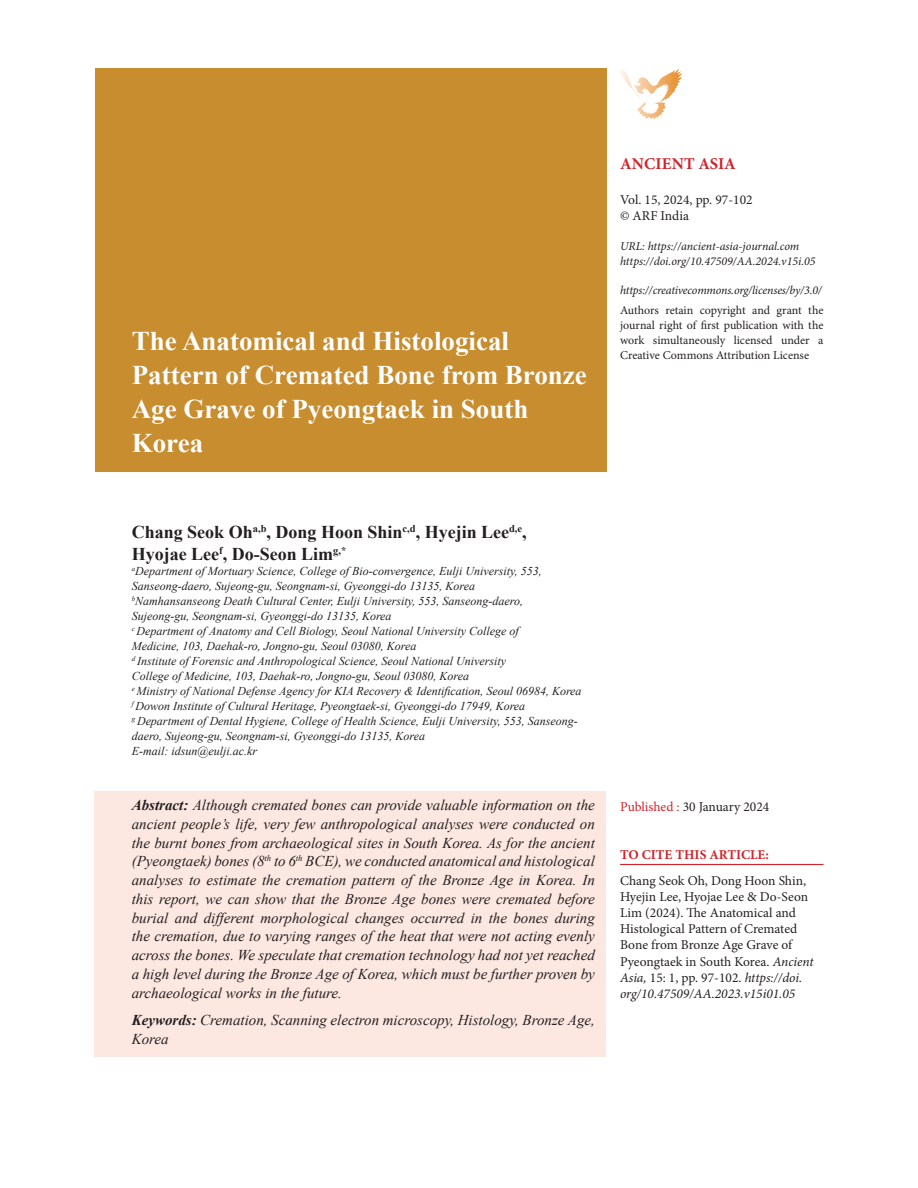
<style>
.page{position:relative;width:918px;height:1188px;background:#fff}
.page>*{position:absolute;margin:0;border:0;box-sizing:border-box;transform-origin:0 0}
.Head{font:700 27px/33.8px "Times New Roman";color:#fff}
.author{font:700 18px/22.5px "Times New Roman";color:#231f20}
.t1{font:700 16.5px "Minion Pro";letter-spacing:.01em;color:#d1232a}
.abstract{font:italic 15px/18.8px "Times New Roman";color:#231f20;text-align:justify}
.t2{font:13.5px/16.2px "Minion Pro";color:#231f20}
.t3{font:700 13.5px "Minion Pro";color:#d1232a}
.author_ref{font:italic 12px/15px "Times New Roman";color:#231f20}
.Body_text{font:12px/15px "Minion Pro";color:#231f20;text-align:justify}
.Body_left{font:italic 12px "Minion Pro";letter-spacing:-.01em;color:#231f20}
.s1{font-weight:700}
.s2{color:#d1232a}
.s3{font-style:italic}
</style>
<div class="page">
<div style="left:95px;top:68px;width:512px;height:404px;background:#c78d2e"></div>
<div style="left:94px;top:791px;width:512px;height:266px;background:#fde7e1"></div>
<hr style="left:620px;top:864px;width:204px;height:1px;background:#d1232a">
<img style="left:620px;top:69px;width:61px;height:49px">
<p class="Head" style="left:132px;top:324px;width:457px">The Anatomical and Histological<br>Pattern of Cremated Bone from Bronze<br>Age Grave of Pyeongtaek in South<br>Korea</p>
<p class="t1" style="left:620px;top:153px;width:117px">ANCIENT ASIA</p>
<p class="t2" style="left:620px;top:191px;width:134px">Vol. 15, 2024, pp. 97-102</p>
<p class="t2" style="left:620px;top:208px;width:70px">© ARF India</p>
<p class="Body_left" style="left:620px;top:238px;width:181px">URL: https://ancient-asia-journal.com</p>
<p class="Body_left" style="left:620px;top:253px;width:197px">https://doi.org/10.47509/AA.2024.v15i.05</p>
<p class="Body_left" style="left:620px;top:282px;width:203px">https://creativecommons.org/licenses/by/3.0/</p>
<p class="Body_text" style="left:620px;top:303px;width:205px">Authors retain copyright and grant the journal right of first publication with the work simultaneously licensed under a Creative Commons Attribution License</p>
<p class="author" style="left:132px;top:520px;width:397px">Chang Seok Oh<sup>a,b</sup>, Dong Hoon Shin<sup>c,d</sup>, Hyejin Lee<sup>d,e</sup>,<br>Hyojae Lee<sup>f</sup>, Do-Seon Lim<sup>g,*</sup></p>
<p class="author_ref" style="left:132px;top:564px;width:451px"><sup>a</sup>Department of Mortuary Science, College of Bio-convergence, Eulji University, 553, Sanseong-daero, Sujeong-gu, Seongnam-si, Gyeonggi-do 13135, Korea<br><sup>b</sup>Namhansanseong Death Cultural Center, Eulji University, 553, Sanseong-daero, Sujeong-gu, Seongnam-si, Gyeonggi-do 13135, Korea<br><sup>c</sup> Department of Anatomy and Cell Biology, Seoul National University College of<br>Medicine, 103, Daehak-ro, Jongno-gu, Seoul 03080, Korea<br><sup>d</sup> Institute of Forensic and Anthropological Science, Seoul National University<br>College of Medicine, 103, Daehak-ro, Jongno-gu, Seoul 03080, Korea<br><sup>e</sup> Ministry of National Defense Agency for KIA Recovery &amp; Identification, Seoul 06984, Korea <sup>f</sup> Dowon Institute of Cultural Heritage, Pyeongtaek-si, Gyeonggi-do 17949, Korea<br><sup>g</sup> Department of Dental Hygiene, College of Health Science, Eulji University, 553, Sanseong&shy;daero, Sujeong-gu, Seongnam-si, Gyeonggi-do 13135, Korea<br>E-mail: idsun@eulji.ac.kr</p>
<p class="abstract" style="left:132px;top:795px;width:465px"><span class="s1">Abstract:</span> Although cremated bones can provide valuable information on the ancient people’s life, very few anthropological analyses were conducted on the burnt bones from archaeological sites in South Korea. As for the ancient (Pyeongtaek) bones (8<sup>th</sup> to 6<sup>th</sup> BCE), we conducted anatomical and histological analyses to estimate the cremation pattern of the Bronze Age in Korea. In this report, we can show that the Bronze Age bones were cremated before burial and different morphological changes occurred in the bones during the cremation, due to varying ranges of the heat that were not acting evenly across the bones. We speculate that cremation technology had not yet reached a high level during the Bronze Age of Korea, which must be further proven by archaeological works in the future.</p>
<p class="abstract" style="left:132px;top:1011px;width:465px"><span class="s1">Keywords:</span> Cremation, Scanning electron microscopy, Histology, Bronze Age,<br>Korea</p>
<p class="t2" style="left:620px;top:798px;width:151px"><span class="s2">Published :</span> 30 January 2024</p>
<p class="t3" style="left:620px;top:846px;width:150px">TO CITE THIS ARTICLE:</p>
<p class="t2" style="left:620px;top:872px;width:195px">Chang Seok Oh, Dong Hoon Shin,<br>Hyejin Lee, Hyojae Lee &amp; Do-Seon<br>Lim (2024). The Anatomical and<br>Histological Pattern of Cremated<br>Bone from Bronze Age Grave of<br>Pyeongtaek in South Korea. <span class="s3">Ancient<br>Asia,</span> 15: 1, pp. 97-102. <span class="s3">https://doi. org/10.47509/AA.2023.v15i01.05</span></p>
</div>
